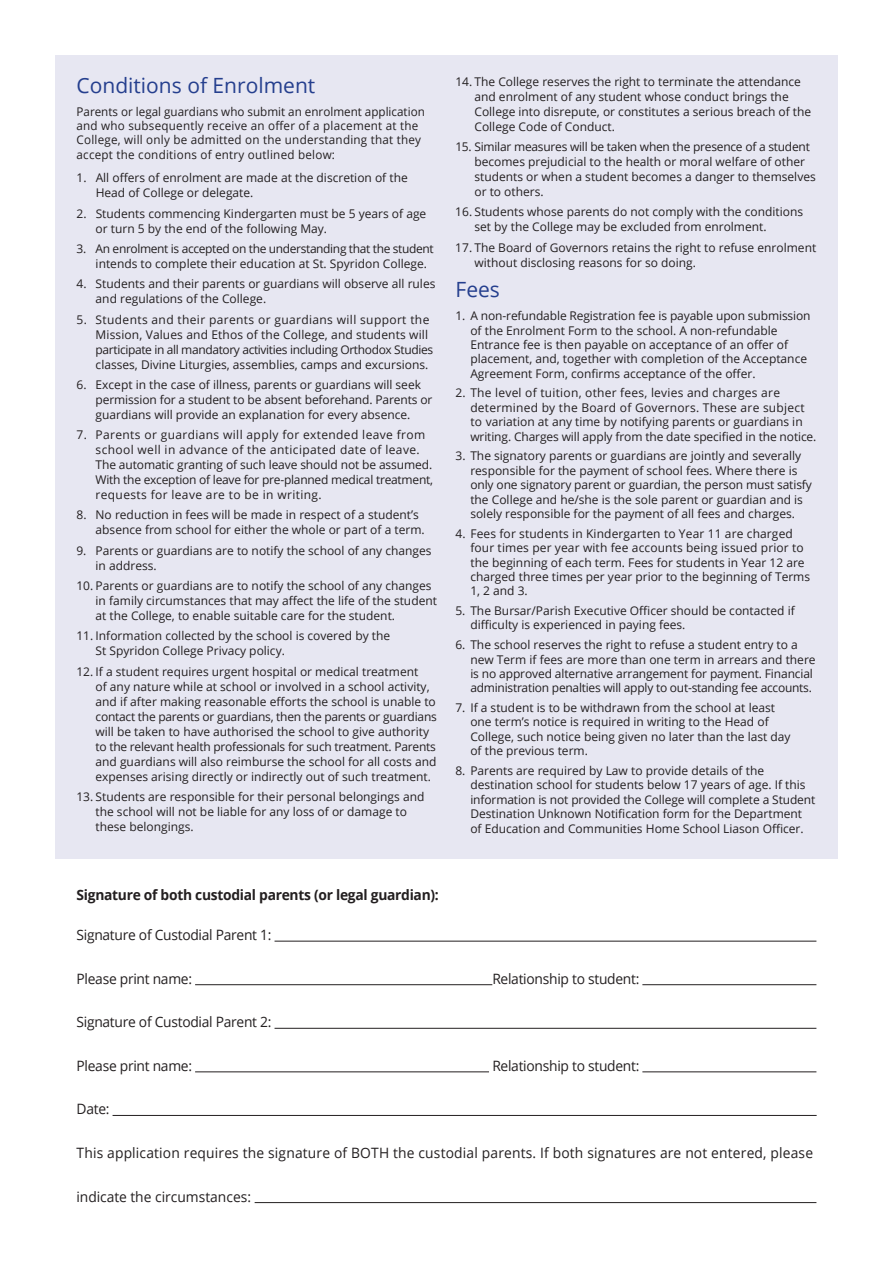
<style>
.page{position:relative;width:893px;height:1263px;background:#fff}
.page>*{position:absolute;margin:0;border:0;box-sizing:border-box;transform-origin:0 0}
.t1{font:21px "Open Sans";color:#253f8e}
.t2{font:14.25px "Open Sans";letter-spacing:-.02em;color:#231f20}
.t3{font:14.25px "Open Sans";letter-spacing:.01em;color:#231f20}
.t4{font:700 14.25px "Open Sans";letter-spacing:-.02em;color:#231f20}
.t5{font:14.25px "Open Sans";color:#231f20}
.t6{font:12px/15px "Open Sans";color:#231f20}
.t7{font:12px/15px "Open Sans";letter-spacing:.03em;color:#231f20}
.t8{font:12px/14.4px "Open Sans";letter-spacing:.02em;color:#231f20}
.t9{font:12px/15px "Open Sans";letter-spacing:-.03em;color:#231f20}
</style>
<div class="page">
<div style="left:55px;top:55px;width:783px;height:804px;background:#e7e7f2"></div>
<hr style="left:275px;top:941px;width:541px;height:1px;background:#231f20">
<hr style="left:195px;top:984px;width:297px;height:1px;background:#231f20">
<hr style="left:642px;top:984px;width:174px;height:1px;background:#231f20">
<hr style="left:275px;top:1028px;width:541px;height:1px;background:#231f20">
<hr style="left:195px;top:1071px;width:294px;height:1px;background:#231f20">
<hr style="left:642px;top:1071px;width:174px;height:1px;background:#231f20">
<hr style="left:113px;top:1115px;width:704px;height:1px;background:#231f20">
<hr style="left:255px;top:1202px;width:561px;height:1px;background:#231f20">
<h1 class="t1" style="left:77px;top:71px;width:240px">Conditions of Enrolment</h1>
<p class="t8" style="left:77px;top:104px;width:350px">Parents or legal guardians who submit an enrolment application and who subsequently receive an offer of a placement at the College, will only be admitted on the understanding that they accept the conditions of entry outlined below:</p>
<p class="t6" style="left:96px;top:170px;width:314px;text-indent:-19px">1. All offers of enrolment are made at the discretion of the<br>Head of College or delegate.</p>
<p class="t6" style="left:96px;top:205px;width:332px;text-indent:-19px">2. Students commencing Kindergarten must be 5 years of age or turn 5 by the end of the following May.</p>
<p class="t9" style="left:96px;top:241px;width:340px;text-indent:-19px">3. An enrolment is accepted on the understanding that the student intends to complete their education at St. Spyridon College.</p>
<p class="t6" style="left:96px;top:276px;width:341px;text-indent:-19px">4. Students and their parents or guardians will observe all rules and regulations of the College.</p>
<p class="t6" style="left:96px;top:311px;width:339px;text-indent:-19px">5. Students and their parents or guardians will support the Mission, Values and Ethos of the College, and students will participate in all mandatory activities including Orthodox Studies classes, Divine Liturgies, assemblies, camps and excursions.</p>
<p class="t6" style="left:96px;top:377px;width:338px;text-indent:-19px">6. Except in the case of illness, parents or guardians will seek permission for a student to be absent beforehand. Parents or guardians will provide an explanation for every absence.</p>
<p class="t7" style="left:96px;top:427px;width:339px;text-indent:-19px">7. Parents or guardians will apply for extended leave from school well in advance of the anticipated date of leave.<br>The automatic granting of such leave should not be assumed.<br>With the exception of leave for pre-planned medical treatment, requests for leave are to be in writing.</p>
<p class="t6" style="left:96px;top:507px;width:331px;text-indent:-19px">8. No reduction in fees will be made in respect of a student’s absence from school for either the whole or part of a term.</p>
<p class="t6" style="left:96px;top:543px;width:337px;text-indent:-19px">9. Parents or guardians are to notify the school of any changes in address.</p>
<p class="t6" style="left:96px;top:578px;width:343px;text-indent:-19px">10. Parents or guardians are to notify the school of any changes in family circumstances that may affect the life of the student at the College, to enable suitable care for the student.</p>
<p class="t6" style="left:96px;top:628px;width:296px;text-indent:-19px">11. Information collected by the school is covered by the<br>St Spyridon College Privacy policy.</p>
<p class="t6" style="left:96px;top:664px;width:343px;text-indent:-19px">12. If a student requires urgent hospital or medical treatment<br>of any nature while at school or involved in a school activity, and if after making reasonable efforts the school is unable to contact the parents or guardians, then the parents or guardians will be taken to have authorised the school to give authority to the relevant health professionals for such treatment. Parents and guardians will also reimburse the school for all costs and expenses arising directly or indirectly out of such treatment.</p>
<p class="t6" style="left:96px;top:789px;width:330px;text-indent:-19px">13. Students are responsible for their personal belongings and the school will not be liable for any loss of or damage to these belongings.</p>
<p class="t6" style="left:474px;top:74px;width:338px;text-indent:-19px">14. The College reserves the right to terminate the attendance and enrolment of any student whose conduct brings the College into disrepute, or constitutes a serious breach of the College Code of Conduct.</p>
<p class="t6" style="left:474px;top:139px;width:343px;text-indent:-19px">15. Similar measures will be taken when the presence of a student becomes prejudicial to the health or moral welfare of other students or when a student becomes a danger to themselves or to others.</p>
<p class="t6" style="left:474px;top:204px;width:330px;text-indent:-19px">16. Students whose parents do not comply with the conditions set by the College may be excluded from enrolment.</p>
<p class="t6" style="left:474px;top:240px;width:343px;text-indent:-19px">17. The Board of Governors retains the right to refuse enrolment without disclosing reasons for so doing.</p>
<h1 class="t1" style="left:455px;top:275px;width:46px">Fees</h1>
<p class="t6" style="left:470px;top:308px;width:342px;line-height:14.4px;text-indent:-15px">1. A non-refundable Registration fee is payable upon submission of the Enrolment Form to the school. A non-refundable Entrance fee is then payable on acceptance of an offer of placement, and, together with completion of the Acceptance Agreement Form, confirms acceptance of the offer.</p>
<p class="t6" style="left:470px;top:386px;width:348px;line-height:14.4px;text-indent:-15px">2. The level of tuition, other fees, levies and charges are determined by the Board of Governors. These are subject to variation at any time by notifying parents or guardians in writing. Charges will apply from the date specified in the notice.</p>
<p class="t6" style="left:470px;top:448px;width:343px;line-height:14.4px;text-indent:-15px">3. The signatory parents or guardians are jointly and severally responsible for the payment of school fees. Where there is only one signatory parent or guardian, the person must satisfy the College and he/she is the sole parent or guardian and is solely responsible for the payment of all fees and charges.</p>
<p class="t6" style="left:470px;top:526px;width:341px;line-height:14.4px;text-indent:-15px">4. Fees for students in Kindergarten to Year 11 are charged four times per year with fee accounts being issued prior to the beginning of each term. Fees for students in Year 12 are charged three times per year prior to the beginning of Terms 1, 2 and 3.</p>
<p class="t6" style="left:470px;top:603px;width:326px;line-height:14.4px;text-indent:-15px">5. The Bursar/Parish Executive Officer should be contacted if difficulty is experienced in paying fees.</p>
<p class="t6" style="left:470px;top:637px;width:347px;line-height:14.4px;text-indent:-15px">6. The school reserves the right to refuse a student entry to a new Term if fees are more than one term in arrears and there is no approved alternative arrangement for payment. Financial administration penalties will apply to out-standing fee accounts.</p>
<p class="t6" style="left:470px;top:700px;width:322px;line-height:14.4px;text-indent:-15px">7. If a student is to be withdrawn from the school at least one term’s notice is required in writing to the Head of College, such notice being given no later than the last day of the previous term.</p>
<p class="t6" style="left:470px;top:763px;width:347px;line-height:14.4px;text-indent:-15px">8. Parents are required by Law to provide details of the destination school for students below 17 years of age. If this information is not provided the College will complete a Student Destination Unknown Notification form for the Department of Education and Communities Home School Liason Officer.</p>
<p class="t4" style="left:77px;top:884px;width:364px">Signature of both custodial parents (or legal guardian):</p>
<p class="t2" style="left:77px;top:925px;width:196px">Signature of Custodial Parent 1:</p>
<p class="t2" style="left:77px;top:969px;width:117px">Please print name:</p>
<p class="t2" style="left:492px;top:969px;width:149px">Relationship to student:</p>
<p class="t2" style="left:77px;top:1012px;width:196px">Signature of Custodial Parent 2:</p>
<p class="t2" style="left:77px;top:1056px;width:117px">Please print name:</p>
<p class="t2" style="left:492px;top:1056px;width:149px">Relationship to student:</p>
<p class="t2" style="left:77px;top:1099px;width:34px">Date:</p>
<p class="t3" style="left:77px;top:1143px;width:738px">This application requires the signature of BOTH the custodial parents. If both signatures are not entered, please</p>
<p class="t5" style="left:77px;top:1186px;width:176px">indicate the circumstances:</p>
</div>
